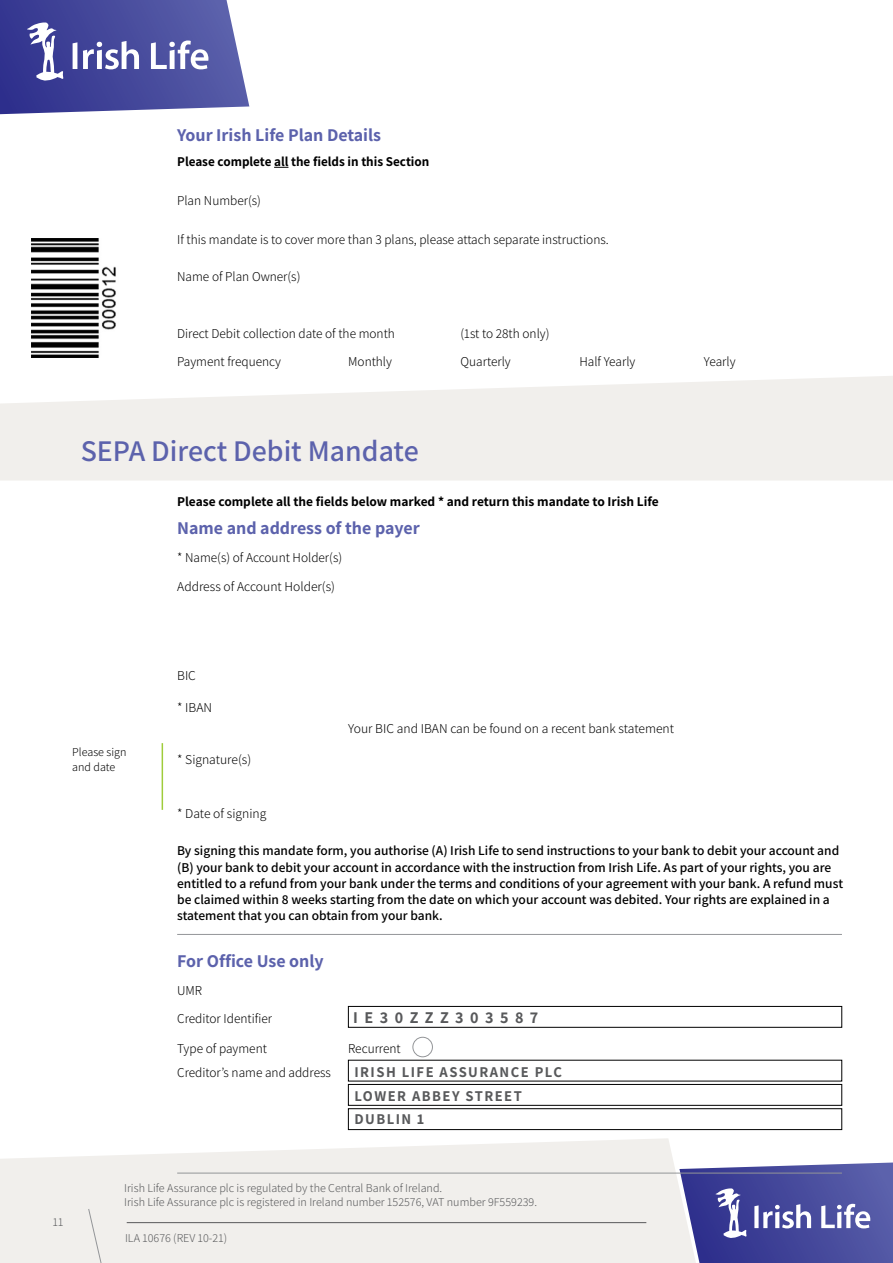
<style>
.page{position:relative;width:893px;height:1263px;background:#fff}
.page>*{position:absolute;margin:0;border:0;box-sizing:border-box;transform-origin:0 0}
.t1{font:600 30px "Assistant";color:#5c62ac}
.t2{font:700 18px "Assistant";color:#5c62ac}
.t3{font:700 16.5px "Assistant";color:#58595b}
.t4{font:700 15px/23.5px "Assistant";letter-spacing:.1em;color:#58595b}
.t5{font:600 13.5px/16.2px "Assistant";color:#000}
.t6{font:200 13.5px/29px "Assistant";color:#000}
.t7{font:700 13.5px "Assistant";color:#000}
.t8{font:200 12px/14.4px "Assistant";color:#58595b}
.t9{font:200 12px/14.4px "Assistant";color:#000}
</style>
<div class="page">
<svg style="left:0;top:376px;width:893px;height:104px;background:#f2f1ee"></svg>
<svg style="left:0;top:0;width:250px;height:115px;background:#6265ab"></svg>
<svg style="left:274px;top:167px;width:14px;height:1px"></svg>
<svg style="left:0;top:1138px;width:679px;height:125px;background:#f1f0ed"></svg>
<svg style="left:679px;top:1162px;width:214px;height:101px;background:#6063a9"></svg>
<hr style="left:127px;top:1222px;width:519px;height:1px;background:#58595b">
<img style="left:31px;top:238px;width:85px;height:120px">
<div style="left:88px;top:1208px;width:35px;height:55px;background:#f1efec"></div>
<hr style="left:162px;top:743px;width:1px;height:67px;background:#9fcc3b">
<hr style="left:177px;top:934px;width:665px;height:1px;background:#939598">
<div style="left:348px;top:1006px;width:494px;height:21px;border:1px solid #000"></div>
<div style="left:413px;top:1037px;width:20px;height:20px;border:1px solid #939598;border-radius:50%"></div>
<div style="left:348px;top:1084px;width:494px;height:21px;border:1px solid #000"></div>
<div style="left:348px;top:1108px;width:494px;height:22px;border:1px solid #000"></div>
<hr style="left:177px;top:1173px;width:665px;height:1px;background:#939598">
<h2 class="t2" style="left:177px;top:123px;width:205px">Your Irish Life Plan Details</h2>
<p class="t7" style="left:177px;top:152px;width:254px">Please complete all the fields in this Section</p>
<p class="t6" style="left:177px;top:185px;width:85px">Plan Number(s)</p>
<p class="t6" style="left:177px;top:225px;width:433px">If this mandate is to cover more than 3 plans, please attach separate instructions.</p>
<p class="t6" style="left:177px;top:262px;width:125px">Name of Plan Owner(s)</p>
<p class="t6" style="left:177px;top:318px;width:219px">Direct Debit collection date of the month</p>
<p class="t6" style="left:460px;top:318px;width:91px">(1st to 28th only)</p>
<p class="t6" style="left:177px;top:346px;width:105px">Payment frequency</p>
<p class="t6" style="left:348px;top:346px;width:45px">Monthly</p>
<p class="t6" style="left:461px;top:346px;width:52px">Quarterly</p>
<p class="t6" style="left:579px;top:346px;width:57px">Half Yearly</p>
<p class="t6" style="left:704px;top:346px;width:33px">Yearly</p>
<h1 class="t1" style="left:81px;top:430px;width:339px">SEPA Direct Debit Mandate</h1>
<p class="t7" style="left:177px;top:492px;width:483px">Please complete all the fields below marked * and return this mandate to Irish Life</p>
<h2 class="t2" style="left:177px;top:515px;width:244px">Name and address of the payer</h2>
<p class="t6" style="left:177px;top:542px;width:166px">* Name(s) of Account Holder(s)<br>Address of Account Holder(s)</p>
<p class="t9" style="left:72px;top:744px;width:56px">Please sign and date</p>
<p class="t6" style="left:177px;top:660px;width:20px">BIC</p>
<p class="t6" style="left:177px;top:693px;width:36px">* IBAN</p>
<p class="t6" style="left:177px;top:744px;width:76px">* Signature(s)</p>
<p class="t6" style="left:348px;top:713px;width:327px">Your BIC and IBAN can be found on a recent bank statement</p>
<p class="t6" style="left:177px;top:798px;width:91px">* Date of signing</p>
<p class="t5" style="left:177px;top:842px;width:667px">By signing this mandate form, you authorise (A) Irish Life to send instructions to your bank to debit your account and (B) your bank to debit your account in accordance with the instruction from Irish Life. As part of your rights, you are entitled to a refund from your bank under the terms and conditions of your agreement with your bank. A refund must be claimed within 8 weeks starting from the date on which your account was debited. Your rights are explained in a statement that you can obtain from your bank.</p>
<h2 class="t2" style="left:177px;top:948px;width:148px">For Office Use only</h2>
<p class="t6" style="left:177px;top:975px;width:96px">UMR<br>Creditor Identifier<br>Type of payment</p>
<p class="t3" style="left:353px;top:1006px;width:187px">I E 3 0 Z Z Z 3 0 3 5 8 7</p>
<p class="t6" style="left:348px;top:1033px;width:54px">Recurrent</p>
<p class="t6" style="left:177px;top:1057px;width:155px">Creditor’s name and address</p>
<p class="t4" style="left:354px;top:1060px;width:209px">IRISH LIFE ASSURANCE PLC<br>LOWER ABBEY STREET<br>DUBLIN 1</p>
<p class="t8" style="left:53px;top:1214px;width:12px">11</p>
<p class="t8" style="left:124px;top:1180px;width:414px">Irish Life Assurance plc is regulated by the Central Bank of Ireland.<br>Irish Life Assurance plc is registered in Ireland number 152576, VAT number 9F559239.</p>
<p class="t8" style="left:125px;top:1230px;width:104px">ILA 10676 (REV 10-21)</p>
</div>
